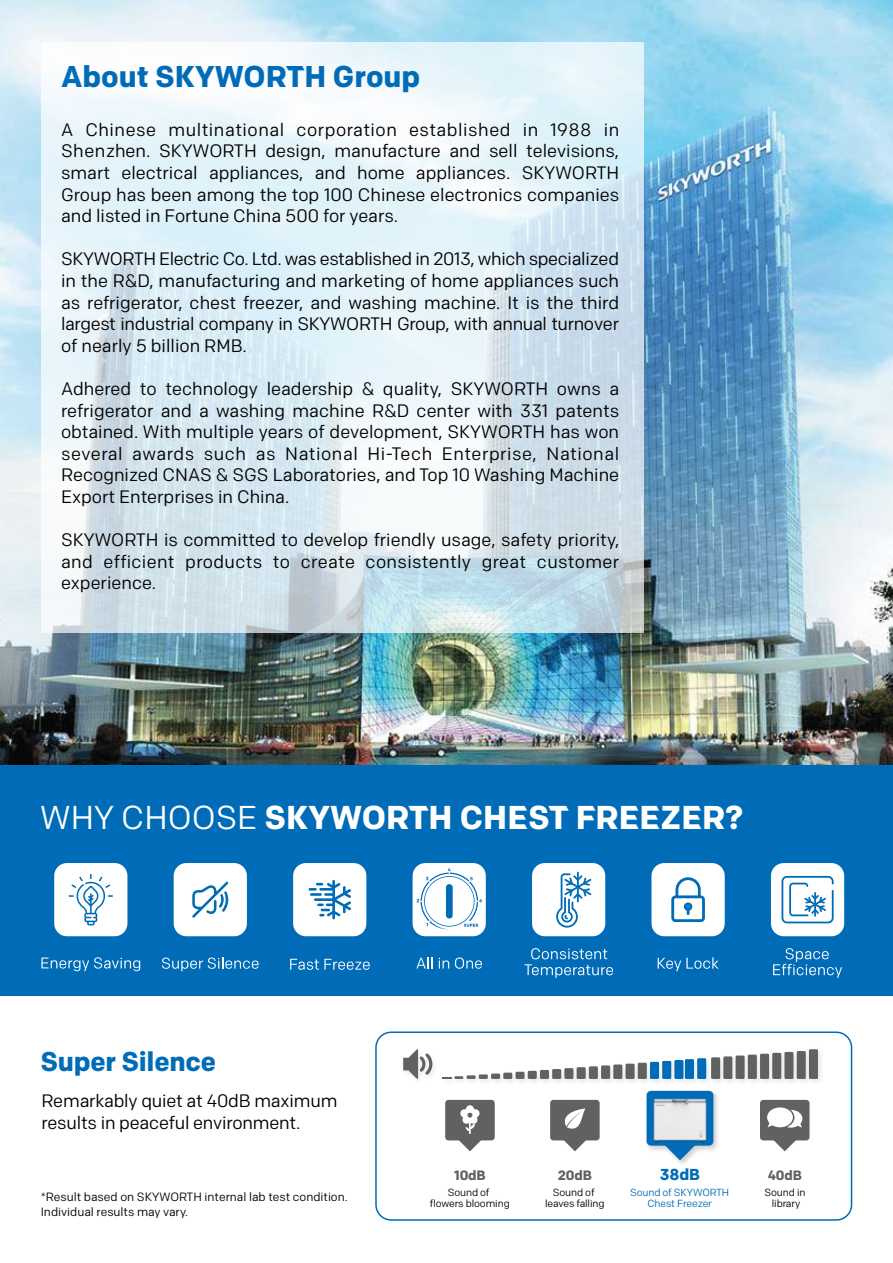
<style>
.page{position:relative;width:893px;height:1263px;background:#fff}
.page>*{position:absolute;margin:0;border:0;box-sizing:border-box;transform-origin:0 0}
.t1{font:700 33px "SK Sans";color:#fff}
.t2{font:700 30px "SK Sans";color:#006cb7}
.t3{font:700 27px "SK Sans";letter-spacing:-.01em;color:#006cb7}
.t4{font:18px/21.6px "SK Sans";color:#000;text-align:justify}
.t5{font:700 15.9px "SK Sans";color:#006cb7}
.t6{font:700 13.5px "SK Sans";letter-spacing:-.01em;color:#606161}
.t7{font:12px/14.4px "SK Sans";color:#000}
.t8{font:10.35px/11.1px "SK Sans";letter-spacing:-.01em;color:#000;text-align:center}
.t9{font:10.35px/11.1px "SK Sans";letter-spacing:-.01em;color:#006cb7;text-align:center}
.s1{font-weight:400}
</style>
<div class="page">
<img style="left:0;top:0;width:893px;height:1065px">
<div style="left:0;top:765px;width:893px;height:231px;background:#006cb7"></div>
<svg style="left:41px;top:42px;width:603px;height:591px"></svg>
<div style="left:375px;top:1031px;width:477px;height:190px;border:2px solid #006cb7;border-radius:15px"></div>
<img style="left:399px;top:1044px;width:428px;height:38px">
<svg style="left:403px;top:1049px;width:29px;height:30px"></svg>
<svg style="left:442px;top:1075px;width:34px;height:4px"></svg>
<div style="left:479px;top:1074px;width:9px;height:5px;background:#606161"></div>
<div style="left:491px;top:1073px;width:9px;height:6px;background:#606161"></div>
<div style="left:503px;top:1073px;width:9px;height:6px;background:#606161"></div>
<div style="left:515px;top:1072px;width:9px;height:7px;background:#606161"></div>
<div style="left:528px;top:1071px;width:9px;height:8px;background:#606161"></div>
<div style="left:540px;top:1070px;width:9px;height:9px;background:#606161"></div>
<div style="left:552px;top:1069px;width:9px;height:10px;background:#606161"></div>
<div style="left:564px;top:1068px;width:9px;height:11px;background:#606161"></div>
<div style="left:577px;top:1067px;width:9px;height:12px;background:#606161"></div>
<div style="left:589px;top:1066px;width:9px;height:13px;background:#606161"></div>
<div style="left:601px;top:1065px;width:9px;height:14px;background:#606161"></div>
<div style="left:613px;top:1064px;width:9px;height:15px;background:#606161"></div>
<div style="left:625px;top:1064px;width:10px;height:15px;background:#606161"></div>
<div style="left:638px;top:1063px;width:9px;height:16px;background:#606161"></div>
<div style="left:650px;top:1062px;width:9px;height:17px;background:#006cb7"></div>
<div style="left:662px;top:1061px;width:9px;height:18px;background:#006cb7"></div>
<div style="left:674px;top:1060px;width:9px;height:19px;background:#006cb7"></div>
<div style="left:685px;top:1059px;width:9px;height:20px;background:#006cb7"></div>
<div style="left:697px;top:1058px;width:9px;height:21px;background:#006cb7"></div>
<div style="left:711px;top:1057px;width:9px;height:22px;background:#606161"></div>
<div style="left:723px;top:1056px;width:9px;height:23px;background:#606161"></div>
<div style="left:736px;top:1055px;width:9px;height:24px;background:#606161"></div>
<div style="left:748px;top:1055px;width:9px;height:24px;background:#606161"></div>
<div style="left:760px;top:1054px;width:9px;height:25px;background:#606161"></div>
<div style="left:772px;top:1053px;width:9px;height:26px;background:#606161"></div>
<div style="left:784px;top:1052px;width:9px;height:27px;background:#606161"></div>
<div style="left:797px;top:1051px;width:9px;height:28px;background:#606161"></div>
<div style="left:809px;top:1049px;width:9px;height:30px;background:#606161"></div>
<div style="left:550px;top:1100px;width:50px;height:40px;background:#606161;border-radius:3px"></div>
<svg style="left:563px;top:1140px;width:24px;height:11px"></svg>
<svg style="left:564px;top:1108px;width:21px;height:21px"></svg>
<div style="left:760px;top:1100px;width:49px;height:40px;background:#606161;border-radius:3px"></div>
<svg style="left:773px;top:1140px;width:23px;height:11px"></svg>
<svg style="left:767px;top:1107px;width:35px;height:20px"></svg>
<img style="left:646px;top:1090px;width:72px;height:74px">
<div style="left:647px;top:1091px;width:66px;height:54px;background:#006cb7;border-radius:5px"></div>
<svg style="left:664px;top:1145px;width:32px;height:15px"></svg>
<img style="left:653px;top:1098px;width:54px;height:45px">
<div style="left:445px;top:1100px;width:50px;height:40px;background:#606161;border-radius:3px"></div>
<svg style="left:458px;top:1140px;width:24px;height:11px"></svg>
<svg style="left:460px;top:1105px;width:20px;height:29px"></svg>
<div style="left:54px;top:863px;width:73px;height:73px;background:#fff;border-radius:13px"></div>
<svg style="left:41px;top:957px;width:99px;height:14px"></svg>
<div style="left:174px;top:863px;width:73px;height:73px;background:#fff;border-radius:13px"></div>
<svg style="left:162px;top:957px;width:97px;height:14px"></svg>
<div style="left:293px;top:863px;width:73px;height:73px;background:#fff;border-radius:13px"></div>
<div style="left:413px;top:863px;width:73px;height:73px;background:#fff;border-radius:13px"></div>
<div style="left:532px;top:863px;width:73px;height:73px;background:#fff;border-radius:13px"></div>
<div style="left:651px;top:863px;width:74px;height:73px;background:#fff;border-radius:13px"></div>
<div style="left:771px;top:863px;width:73px;height:73px;background:#fff;border-radius:13px"></div>
<svg style="left:290px;top:959px;width:80px;height:11px"></svg>
<svg style="left:524px;top:948px;width:89px;height:30px"></svg>
<svg style="left:658px;top:957px;width:60px;height:14px"></svg>
<svg style="left:773px;top:948px;width:69px;height:30px"></svg>
<svg style="left:69px;top:874px;width:44px;height:51px"></svg>
<svg style="left:192px;top:882px;width:36px;height:36px"></svg>
<svg style="left:309px;top:880px;width:42px;height:39px"></svg>
<svg style="left:671px;top:877px;width:34px;height:45px"></svg>
<hr style="left:577px;top:872px;width:2px;height:30px;background:#006cb7">
<svg style="left:556px;top:873px;width:35px;height:54px"></svg>
<svg style="left:781px;top:876px;width:53px;height:47px"></svg>
<svg style="left:416px;top:957px;width:17px;height:11px"></svg>
<svg style="left:439px;top:958px;width:10px;height:10px"></svg>
<svg style="left:455px;top:957px;width:27px;height:12px"></svg>
<svg style="left:417px;top:868px;width:65px;height:61px"></svg>
<h2 class="t2" style="left:61px;top:58px;width:361px">About SKYWORTH Group</h2>
<p class="t4" style="left:61px;top:119px;width:560px">A Chinese multinational corporation established in 1988 in Shenzhen. SKYWORTH design, manufacture and sell televisions, smart electrical appliances, and home appliances. SKYWORTH Group has been among the top 100 Chinese electronics companies and listed in Fortune China 500 for years.</p>
<p class="t4" style="left:61px;top:248px;width:560px">SKYWORTH Electric Co. Ltd. was established in 2013, which specialized in the R&amp;D, manufacturing and marketing of home appliances such as refrigerator, chest freezer, and washing machine. It is the third largest industrial company in SKYWORTH Group, with annual turnover of nearly 5 billion RMB.</p>
<p class="t4" style="left:61px;top:378px;width:560px">Adhered to technology leadership &amp; quality, SKYWORTH owns a refrigerator and a washing machine R&amp;D center with 331 patents obtained. With multiple years of development, SKYWORTH has won several awards such as National Hi-Tech Enterprise, National Recognized CNAS &amp; SGS Laboratories, and Top 10 Washing Machine Export Enterprises in China.</p>
<p class="t4" style="left:61px;top:529px;width:560px">SKYWORTH is committed to develop friendly usage, safety priority, and efficient products to create consistently great customer experience.</p>
<h1 class="t1" style="left:40px;top:797px;width:705px"><span class="s1">WHY CHOOSE</span> SKYWORTH CHEST FREEZER?</h1>
<h3 class="t3" style="left:40px;top:1045px;width:177px">Super Silence</h3>
<p class="t4" style="left:41px;top:1089px;width:298px;line-height:22.5px">Remarkably quiet at 40dB maximum results in peaceful environment.</p>
<p class="t7" style="left:41px;top:1190px;width:308px">*Result based on SKYWORTH internal lab test condition.<br>Individual results may vary.</p>
<p class="t6" style="left:454px;top:1167px;width:33px">10dB</p>
<p class="t6" style="left:558px;top:1167px;width:36px">20dB</p>
<p class="t5" style="left:660px;top:1165px;width:42px">38dB</p>
<p class="t6" style="left:768px;top:1167px;width:36px">40dB</p>
<p class="t8" style="left:764px;top:1187px;width:43px">Sound in library</p>
<p class="t8" style="left:430px;top:1187px;width:82px">Sound of<br>flowers blooming</p>
<p class="t8" style="left:545px;top:1187px;width:61px">Sound of leaves falling</p>
<p class="t9" style="left:630px;top:1187px;width:101px">Sound of SKYWORTH<br>Chest Freezer</p>
</div>
